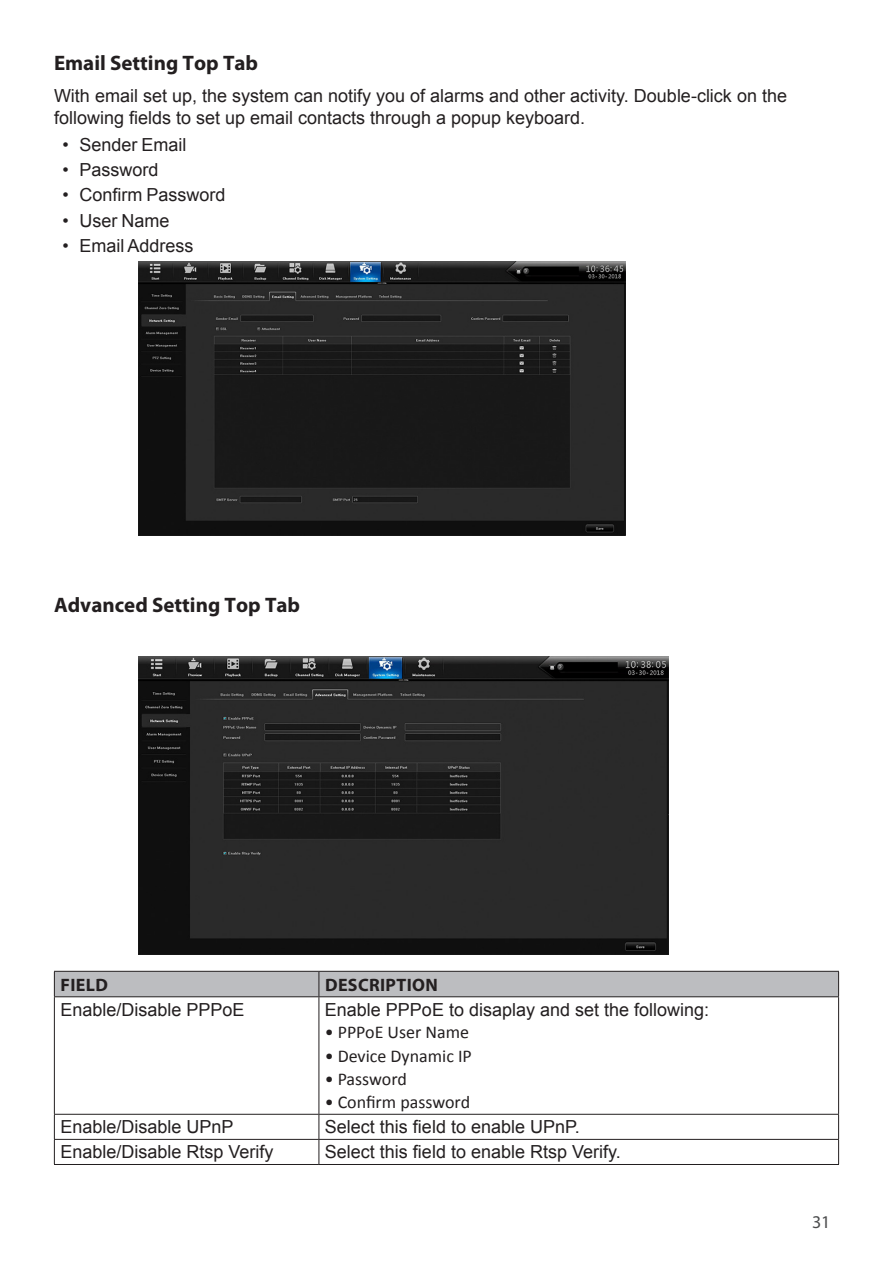
<style>
.page{position:relative;width:893px;height:1263px;background:#fff}
.page>*{position:absolute;margin:0;border:0;box-sizing:border-box;transform-origin:0 0}
.t1{font:700 21px "Myriad Pro";color:#231f20}
.t2{font:18px/21.6px "Arial";color:#231f20}
.t3{font:18px "Calibri";color:#231f20}
.t4{font:700 18px "Myriad Pro";letter-spacing:.02em;color:#231f20}
.t5{font:18px "Myriad Pro";color:#4b4c4d}
</style>
<div class="page">
<img style="left:139px;top:262px;width:486px;height:274px">
<img style="left:139px;top:656px;width:530px;height:298px">
<hr style="left:54px;top:997px;width:1px;height:117px;background:#231f20">
<hr style="left:319px;top:997px;width:1px;height:117px;background:#231f20">
<hr style="left:838px;top:997px;width:1px;height:117px;background:#231f20">
<hr style="left:54px;top:1114px;width:265px;height:1px;background:#231f20">
<hr style="left:319px;top:1114px;width:520px;height:1px;background:#231f20">
<hr style="left:54px;top:1139px;width:265px;height:1px;background:#231f20">
<svg style="left:54px;top:1115px;width:1px;height:49px"></svg>
<hr style="left:319px;top:1139px;width:520px;height:1px;background:#231f20">
<svg style="left:319px;top:1115px;width:1px;height:49px"></svg>
<svg style="left:838px;top:1115px;width:1px;height:49px"></svg>
<hr style="left:54px;top:1164px;width:265px;height:1px;background:#231f20">
<hr style="left:319px;top:1164px;width:520px;height:1px;background:#231f20">
<div style="left:54px;top:971px;width:785px;height:25px;background:#bcbdc0"></div>
<hr style="left:54px;top:996px;width:265px;height:1px;background:#231f20">
<hr style="left:319px;top:996px;width:520px;height:1px;background:#231f20">
<p class="t1" style="left:54px;top:49px;width:206px">Email Setting Top Tab</p>
<p class="t2" style="left:54px;top:85px;width:734px">With email set up, the system can notify you of alarms and other activity. Double-click on the following fields to set up email contacts through a popup keyboard.</p>
<p class="t2" style="left:62px;top:134px;width:126px">• Sender Email</p>
<p class="t2" style="left:62px;top:159px;width:98px">• Password</p>
<p class="t2" style="left:62px;top:185px;width:165px">• Confirm Password</p>
<p class="t2" style="left:62px;top:210px;width:109px">• User Name</p>
<p class="t2" style="left:62px;top:235px;width:133px">• Email Address</p>
<p class="t1" style="left:54px;top:591px;width:248px">Advanced Setting Top Tab</p>
<p class="t4" style="left:61px;top:973px;width:49px">FIELD</p>
<p class="t4" style="left:325px;top:973px;width:114px">DESCRIPTION</p>
<p class="t2" style="left:60px;top:999px;width:186px">Enable/Disable PPPoE</p>
<p class="t2" style="left:325px;top:999px;width:386px">Enable PPPoE to disaplay and set the following:</p>
<p class="t3" style="left:325px;top:1021px;width:146px">• PPPoE User Name</p>
<p class="t3" style="left:325px;top:1044px;width:148px">• Device Dynamic IP</p>
<p class="t3" style="left:325px;top:1067px;width:83px">• Password</p>
<p class="t3" style="left:325px;top:1091px;width:147px">• Confirm password</p>
<p class="t2" style="left:60px;top:1116px;width:175px">Enable/Disable UPnP</p>
<p class="t2" style="left:325px;top:1116px;width:256px">Select this field to enable UPnP.</p>
<p class="t2" style="left:60px;top:1141px;width:215px">Enable/Disable Rtsp Verify</p>
<p class="t2" style="left:325px;top:1141px;width:297px">Select this field to enable Rtsp Verify.</p>
<p class="t5" style="left:812px;top:1211px;width:20px">31</p>
</div>
